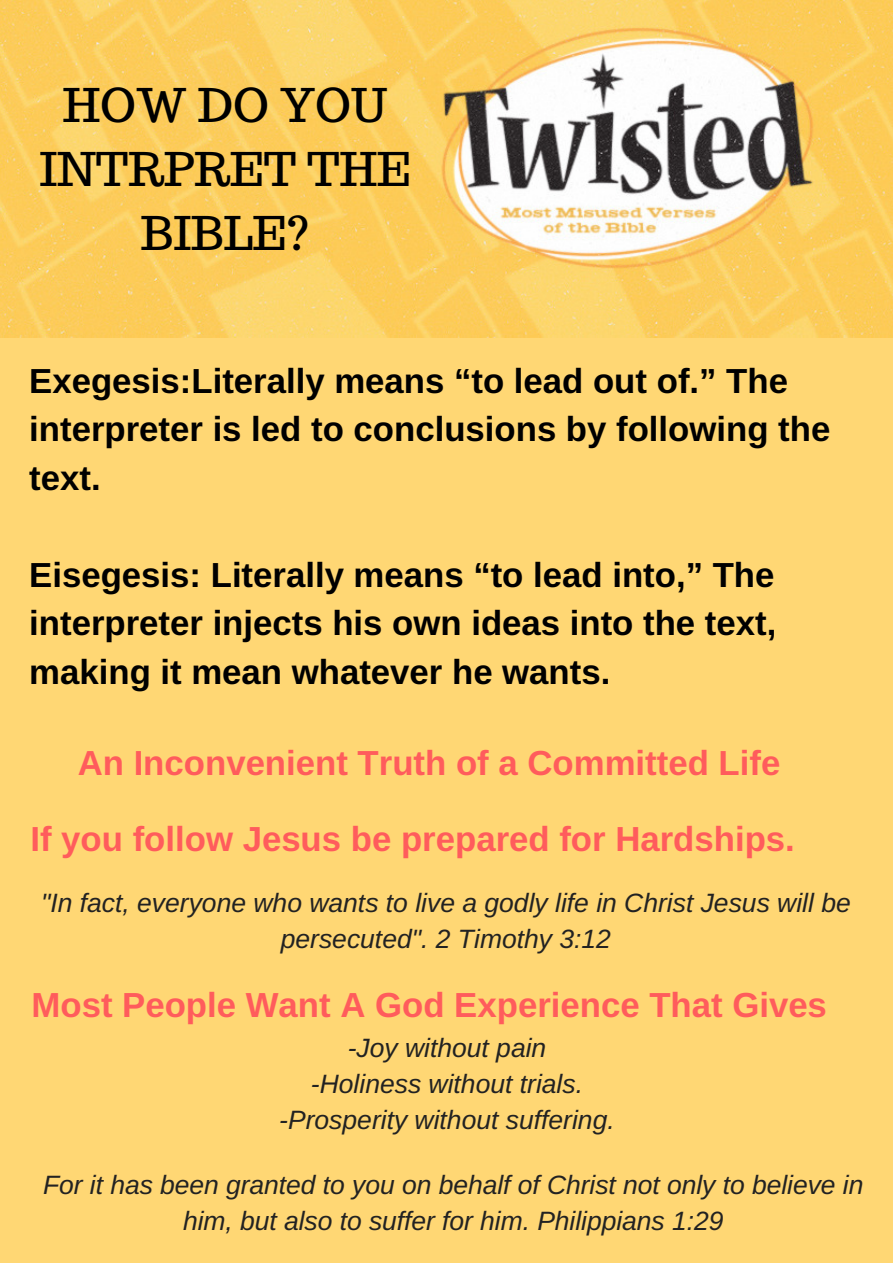
<style>
.page{position:relative;width:893px;height:1263px;background:#ffd774}
.page>*{position:absolute;margin:0;border:0;box-sizing:border-box;transform-origin:0 0}
.t1{font:46.35px/64.2px "Trocchi";color:#000;text-align:center}
.t2{font:700 34.8px/48.4px "Arimo";color:#000}
.t3{font:700 34.8px "Arimo";color:#ff5c5c}
.t4{font:italic 26.55px/36px "Arimo";color:#222;text-align:center}
</style>
<div class="page">
<img style="left:0;top:0;width:893px;height:338px">
<h1 class="t1" style="left:40px;top:72px;width:373px">HOW DO YOU<br>INTRPRET THE<br>BIBLE?</h1>
<h2 class="t2" style="left:29px;top:357px;width:803px">Exegesis:Literally means “to lead out of.” The interpreter is led to conclusions by following the text.</h2>
<h2 class="t2" style="left:29px;top:550px;width:749px;text-align:justify">Eisegesis: Literally means “to lead into,” The interpreter injects his own ideas into the text, making it mean whatever he wants.</h2>
<h2 class="t3" style="left:78px;top:743px;width:704px">An Inconvenient Truth of a Committed Life</h2>
<h2 class="t3" style="left:30px;top:820px;width:766px">If you follow Jesus be prepared for Hardships.</h2>
<p class="t4" style="left:41px;top:885px;width:811px">"In fact, everyone who wants to live a godly life in Christ Jesus will be persecuted". 2 Timothy 3:12</p>
<h2 class="t3" style="left:32px;top:985px;width:797px">Most People Want A God Experience That Gives</h2>
<p class="t4" style="left:279px;top:1030px;width:337px">-Joy without pain<br>-Holiness without trials. -Prosperity without suffering.</p>
<p class="t4" style="left:43px;top:1166px;width:822px">For it has been granted to you on behalf of Christ not only to believe in him, but also to suffer for him. Philippians 1:29</p>
</div>
